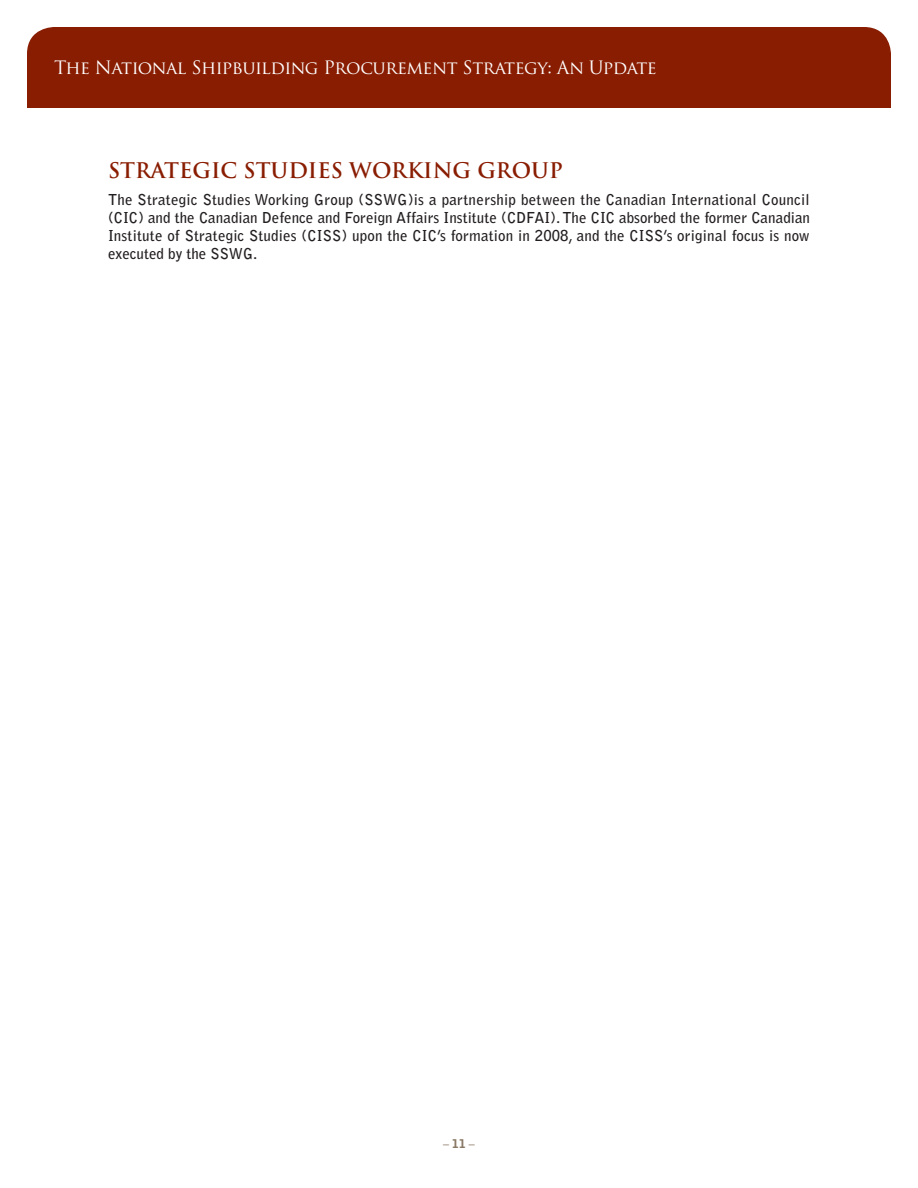
<style>
.page{position:relative;width:918px;height:1188px;background:#fff}
.page>*{position:absolute;margin:0;border:0;box-sizing:border-box;transform-origin:0 0}
.t1{font:700 21px "Trajan Pro";color:#891d02}
.t2{font:18px "Trajan Pro";letter-spacing:-.025em;color:#fff}
.t3{font:700 15px/18px "Bell Gothic Std";letter-spacing:.01em;color:#231f20;text-align:justify}
.t4{font:700 12px "Bell Gothic Std";color:#8a7966}
.s1{font-weight:900}
</style>
<div class="page">
<div style="left:27px;top:27px;width:864px;height:81px;background:#891d02"></div>
<p class="t2" style="left:54px;top:56px;width:604px">The National Shipbuilding Procurement Strategy: An Update</p>
<h1 class="t1" style="left:108px;top:157px;width:456px">STRATEGIC STUDIES WORKING GROUP</h1>
<p class="t3" style="left:108px;top:190px;width:704px">The Strategic Studies Working Group (SSWG)is a partnership between the Canadian International Council (CIC) and the Canadian Defence and Foreign Affairs Institute (CDFAI). The CIC absorbed the former Canadian Institute of Strategic Studies (CISS) upon the CIC’s formation in 2008, and the CISS’s original focus is now executed by the SSWG.</p>
<p class="t4" style="left:443px;top:1136px;width:33px">– <span class="s1">11</span> –</p>
</div>
